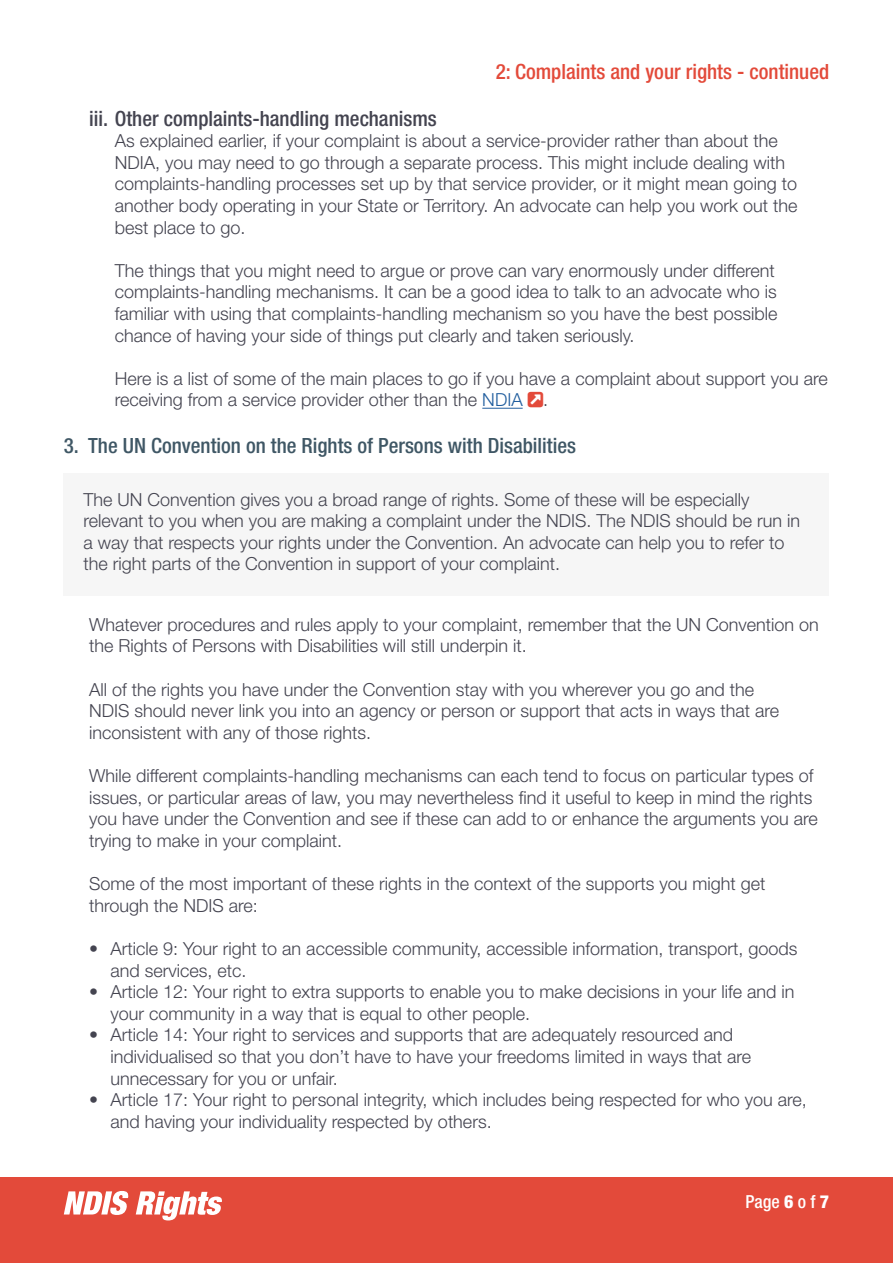
<style>
.page{position:relative;width:893px;height:1263px;background:#fff}
.page>*{position:absolute;margin:0;border:0;box-sizing:border-box;transform-origin:0 0}
.t1{font:500 condensed 21px "Helvetica Neue LT Pro";color:#3f5765}
.t2{font:500 condensed 21px "Helvetica Neue LT Pro";color:#444450}
.t3{font:500 condensed 21px "Helvetica Neue LT Pro";color:#e34a3a}
.t4{font:300 18px/21.6px "Helvetica Neue LT Pro";color:#444450}
.t5{font:500 condensed 18px "Helvetica Neue LT Pro";color:#fff}
.s1{color:#215e9e}
.s2{font-weight:800}
</style>
<div class="page">
<div style="left:0;top:1177px;width:893px;height:86px;background:#e34a3a"></div>
<svg style="left:64px;top:1191px;width:65px;height:24px"></svg>
<svg style="left:136px;top:1191px;width:86px;height:29px"></svg>
<hr style="left:482px;top:408px;width:41px;height:1px;background:#215e9e">
<div style="left:64px;top:473px;width:765px;height:122px;background:#f6f6f6"></div>
<p class="t3" style="left:496px;top:59px;width:335px">2: Complaints and your rights - continued</p>
<p class="t2" style="left:89px;top:106px;width:349px">iii. Other complaints-handling mechanisms</p>
<p class="t4" style="left:115px;top:130px;width:684px">As explained earlier, if your complaint is about a service-provider rather than about the NDIA, you may need to go through a separate process. This might include dealing with complaints-handling processes set up by that service provider, or it might mean going to another body operating in your State or Territory. An advocate can help you work out the best place to go.</p>
<p class="t4" style="left:115px;top:259px;width:664px">The things that you might need to argue or prove can vary enormously under different complaints-handling mechanisms. It can be a good idea to talk to an advocate who is familiar with using that complaints-handling mechanism so you have the best possible chance of having your side of things put clearly and taken seriously.</p>
<p class="t4" style="left:115px;top:367px;width:714px">Here is a list of some of the main places to go if you have a complaint about support you are receiving from a service provider other than the <span class="s1">NDIA</span> .</p>
<p class="t1" style="left:64px;top:433px;width:514px">3. The UN Convention on the Rights of Persons with Disabilities</p>
<p class="t4" style="left:83px;top:488px;width:718px">The UN Convention gives you a broad range of rights. Some of these will be especially relevant to you when you are making a complaint under the NDIS. The NDIS should be run in a way that respects your rights under the Convention. An advocate can help you to refer to the right parts of the Convention in support of your complaint.</p>
<p class="t4" style="left:89px;top:613px;width:731px">Whatever procedures and rules apply to your complaint, remember that the UN Convention on the Rights of Persons with Disabilities will still underpin it.</p>
<p class="t4" style="left:89px;top:678px;width:691px">All of the rights you have under the Convention stay with you wherever you go and the<br>NDIS should never link you into an agency or person or support that acts in ways that are inconsistent with any of those rights.</p>
<p class="t4" style="left:89px;top:764px;width:730px">While different complaints-handling mechanisms can each tend to focus on particular types of issues, or particular areas of law, you may nevertheless find it useful to keep in mind the rights you have under the Convention and see if these can add to or enhance the arguments you are trying to make in your complaint.</p>
<p class="t4" style="left:89px;top:872px;width:678px">Some of the most important of these rights in the context of the supports you might get through the NDIS are:</p>
<p class="t4" style="left:111px;top:937px;width:688px;text-indent:-21px">• Article 9: Your right to an accessible community, accessible information, transport, goods and services, etc.</p>
<p class="t4" style="left:111px;top:980px;width:685px;text-indent:-21px">• Article 12: Your right to extra supports to enable you to make decisions in your life and in your community in a way that is equal to other people.</p>
<p class="t4" style="left:111px;top:1024px;width:642px;text-indent:-21px">• Article 14: Your right to services and supports that are adequately resourced and individualised so that you don’t have to have your freedoms limited in ways that are unnecessary for you or unfair.</p>
<p class="t4" style="left:111px;top:1088px;width:698px;text-indent:-21px">• Article 17: Your right to personal integrity, which includes being respected for who you are, and having your individuality respected by others.</p>
<p class="t5" style="left:745px;top:1190px;width:85px">Page <span class="s2">6</span> o f <span class="s2">7</span></p>
</div>
